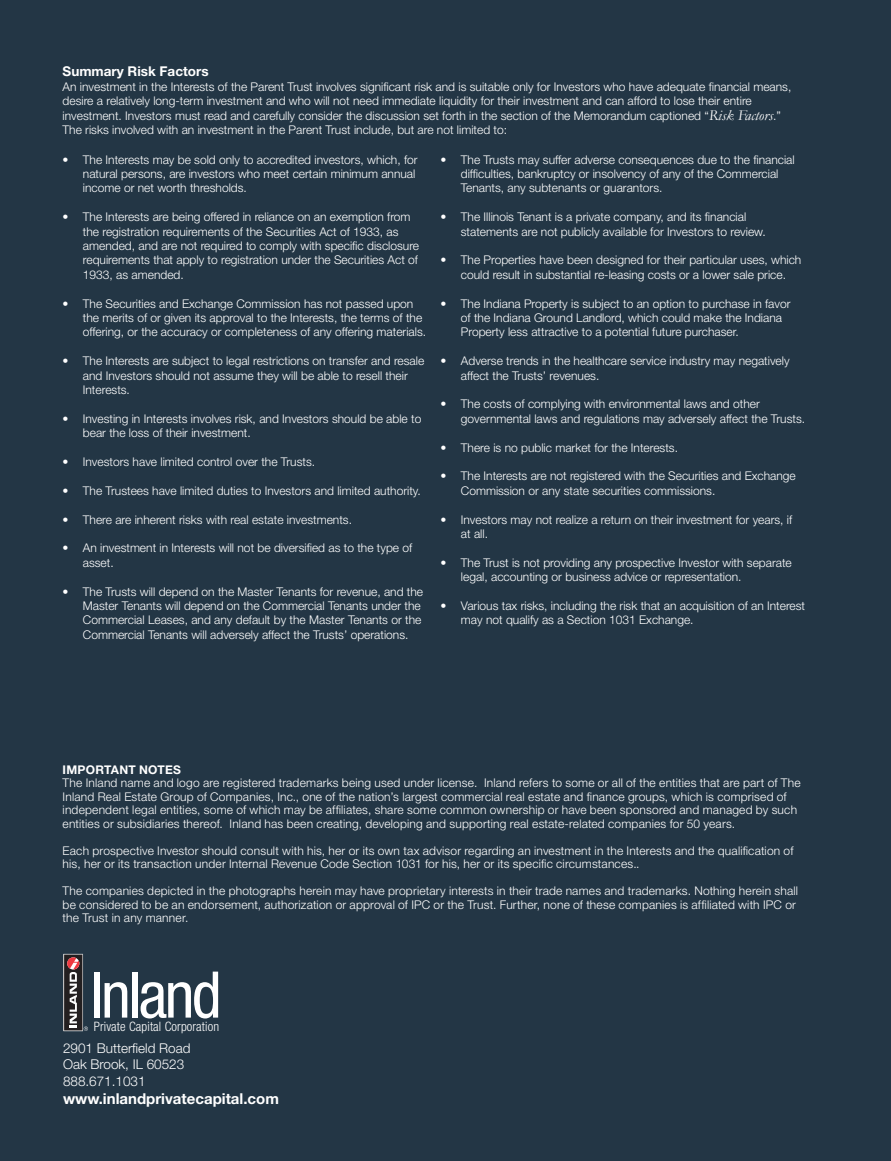
<style>
.page{position:relative;width:891px;height:1161px;background:#233645}
.page>*{position:absolute;margin:0;border:0;box-sizing:border-box;transform-origin:0 0}
.t1{font:700 15px "Helvetica Neue LT Std";color:#fff}
.t2{font:300 13.5px/16.2px "Helvetica Neue LT Std";color:#fff}
.t3{font:700 13.5px "Helvetica Neue LT Std";color:#fff}
.t4{font:300 condensed 13.05px "Helvetica Neue LT Std";letter-spacing:.01em;color:#fff}
.t5{font:300 12px/14.4px "Helvetica Neue LT Std";color:#fff}
.t6{font:700 12px "Helvetica Neue LT Std";letter-spacing:.02em;color:#fff}
.s1{font-family:"Garamond";font-weight:400;font-style:italic;font-size:15px}
</style>
<div class="page">
<svg style="left:63px;top:954px;width:25px;height:77px"></svg>
<div style="left:94px;top:972px;width:6px;height:46px;background:#fff"></div>
<svg style="left:105px;top:982px;width:22px;height:36px"></svg>
<div style="left:132px;top:972px;width:5px;height:46px;background:#fff"></div>
<svg style="left:141px;top:972px;width:77px;height:47px"></svg>
<p class="t3" style="left:63px;top:63px;width:147px">Summary Risk Factors</p>
<p class="t5" style="left:63px;top:79px;width:730px">An investment in the Interests of the Parent Trust involves significant risk and is suitable only for Investors who have adequate financial means, desire a relatively long-term investment and who will not need immediate liquidity for their investment and can afford to lose their entire investment. Investors must read and carefully consider the discussion set forth in the section of the Memorandum captioned “<span class="s1">Risk Factors</span>.” The risks involved with an investment in the Parent Trust include, but are not limited to:</p>
<p class="t5" style="left:83px;top:152px;width:336px;text-indent:-20px">• The Interests may be sold only to accredited investors, which, for natural persons, are investors who meet certain minimum annual income or net worth thresholds.</p>
<p class="t5" style="left:83px;top:210px;width:338px;text-indent:-20px">• The Interests are being offered in reliance on an exemption from the registration requirements of the Securities Act of 1933, as amended, and are not required to comply with specific disclosure requirements that apply to registration under the Securities Act of 1933, as amended.</p>
<p class="t5" style="left:83px;top:296px;width:345px;text-indent:-20px">• The Securities and Exchange Commission has not passed upon the merits of or given its approval to the Interests, the terms of the offering, or the accuracy or completeness of any offering materials.</p>
<p class="t5" style="left:83px;top:354px;width:343px;text-indent:-20px">• The Interests are subject to legal restrictions on transfer and resale and Investors should not assume they will be able to resell their<br>Interests.</p>
<p class="t5" style="left:83px;top:411px;width:340px;text-indent:-20px">• Investing in Interests involves risk, and Investors should be able to bear the loss of their investment.</p>
<p class="t5" style="left:63px;top:454px;width:254px">• Investors have limited control over the Trusts.</p>
<p class="t5" style="left:63px;top:483px;width:360px">• The Trustees have limited duties to Investors and limited authority.</p>
<p class="t5" style="left:63px;top:512px;width:291px">• There are inherent risks with real estate investments.</p>
<p class="t5" style="left:83px;top:541px;width:331px;text-indent:-20px">• An investment in Interests will not be diversified as to the type of asset.</p>
<p class="t5" style="left:83px;top:584px;width:342px;text-indent:-20px">• The Trusts will depend on the Master Tenants for revenue, and the Master Tenants will depend on the Commercial Tenants under the Commercial Leases, and any default by the Master Tenants or the Commercial Tenants will adversely affect the Trusts’ operations.</p>
<p class="t5" style="left:461px;top:152px;width:335px;text-indent:-20px">• The Trusts may suffer adverse consequences due to the financial difficulties, bankruptcy or insolvency of any of the Commercial<br>Tenants, any subtenants or guarantors.</p>
<p class="t5" style="left:461px;top:210px;width:306px;text-indent:-20px">• The Illinois Tenant is a private company, and its financial statements are not publicly available for Investors to review.</p>
<p class="t5" style="left:441px;top:253px;width:362px;text-align:center">• The Properties have been designed for their particular uses, which could result in substantial re-leasing costs or a lower sale price.</p>
<p class="t5" style="left:461px;top:296px;width:331px;text-indent:-20px">• The Indiana Property is subject to an option to purchase in favor of the Indiana Ground Landlord, which could make the Indiana<br>Property less attractive to a potential future purchaser.</p>
<p class="t5" style="left:461px;top:354px;width:330px;text-indent:-20px">• Adverse trends in the healthcare service industry may negatively affect the Trusts’ revenues.</p>
<p class="t5" style="left:461px;top:397px;width:346px;text-indent:-20px">• The costs of complying with environmental laws and other governmental laws and regulations may adversely affect the Trusts.</p>
<p class="t5" style="left:441px;top:440px;width:239px">• There is no public market for the Interests.</p>
<p class="t5" style="left:461px;top:469px;width:337px;text-indent:-20px">• The Interests are not registered with the Securities and Exchange<br>Commission or any state securities commissions.</p>
<p class="t5" style="left:461px;top:512px;width:333px;text-indent:-20px">• Investors may not realize a return on their investment for years, if at all.</p>
<p class="t5" style="left:461px;top:555px;width:332px;text-indent:-20px">• The Trust is not providing any prospective Investor with separate legal, accounting or business advice or representation.</p>
<p class="t5" style="left:461px;top:598px;width:346px;text-indent:-20px">• Various tax risks, including the risk that an acquisition of an Interest may not qualify as a Section 1031 Exchange.</p>
<p class="t6" style="left:63px;top:762px;width:120px">IMPORTANT NOTES</p>
<p class="t5" style="left:63px;top:776px;width:740px;line-height:13.5px">The Inland name and logo are registered trademarks being used under license. Inland refers to some or all of the entities that are part of The Inland Real Estate Group of Companies, Inc., one of the nation’s largest commercial real estate and finance groups, which is comprised of independent legal entities, some of which may be affiliates, share some common ownership or have been sponsored and managed by such entities or subsidiaries thereof. Inland has been creating, developing and supporting real estate-related companies for 50 years.</p>
<p class="t5" style="left:63px;top:843px;width:732px;line-height:13.5px">Each prospective Investor should consult with his, her or its own tax advisor regarding an investment in the Interests and the qualification of his, her or its transaction under Internal Revenue Code Section 1031 for his, her or its specific circumstances..</p>
<p class="t5" style="left:63px;top:884px;width:737px;line-height:13.5px">The companies depicted in the photographs herein may have proprietary interests in their trade names and trademarks. Nothing herein shall be considered to be an endorsement, authorization or approval of IPC or the Trust. Further, none of these companies is affiliated with IPC or the Trust in any manner.</p>
<p class="t4" style="left:94px;top:1019px;width:127px">Private Capital Corporation</p>
<p class="t2" style="left:63px;top:1040px;width:129px">2901 Butterfield Road<br>Oak Brook, IL 60523<br>888.671.1031</p>
<p class="t1" style="left:63px;top:1089px;width:218px">www.inlandprivatecapital.com</p>
</div>
